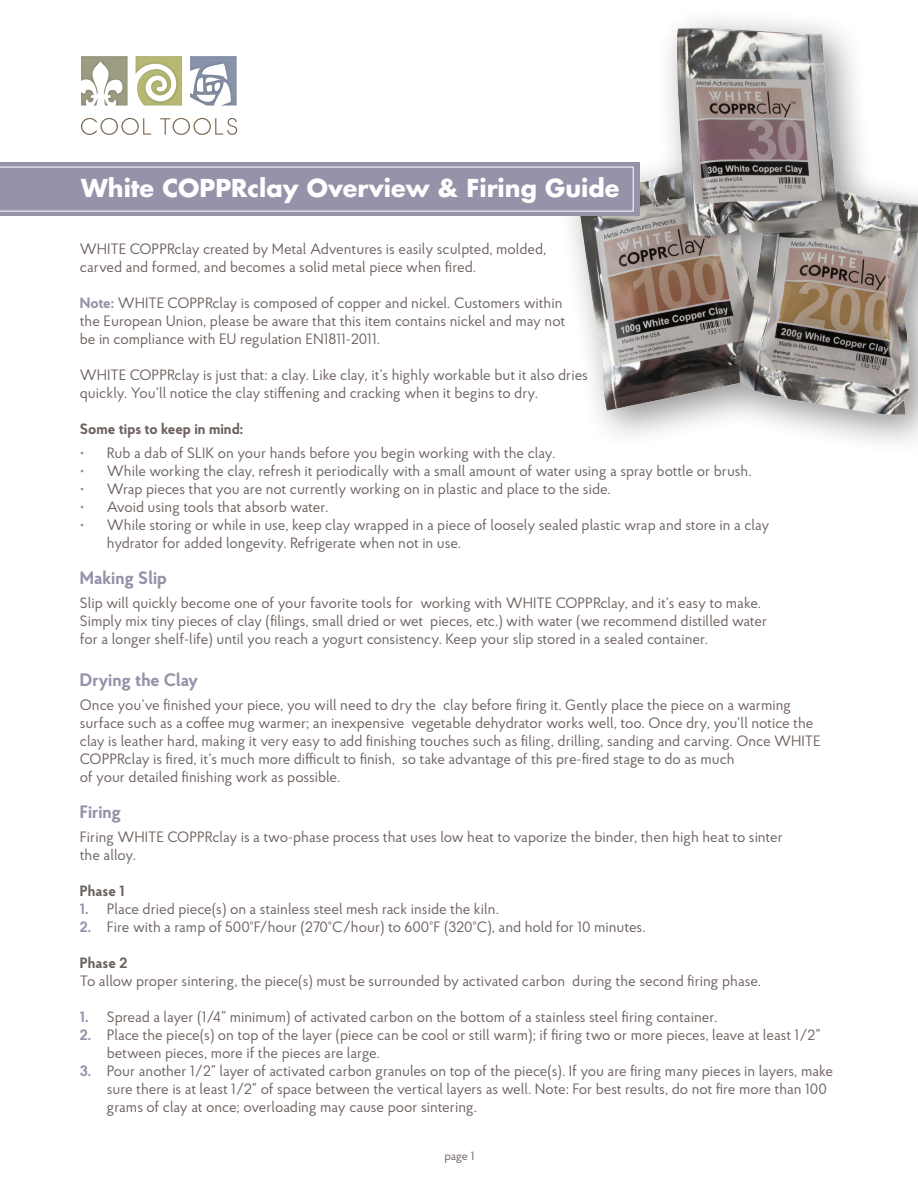
<style>
.page{position:relative;width:918px;height:1188px;background:#fff}
.page>*{position:absolute;margin:0;border:0;box-sizing:border-box;transform-origin:0 0}
.t1{font:700 24px "Futura";color:#fff}
.t2{font:700 18px "Proba Pro";color:#9891aa}
.t3{font:15px/18px "Proba Pro";color:#6e625f}
.t4{font:700 15px "Proba Pro";color:#6e625f}
.t5{font:12px "Proba Pro";color:#6e625f}
.s1{font-weight:700;color:#9891aa}
.s2{font-size:18px;color:#8592a7}
</style>
<div class="page">
<img style="left:571px;top:20px;width:347px;height:421px">
<div style="left:0;top:162px;width:639px;height:54px;background:#9891aa"></div>
<svg style="left:0;top:167px;width:634px;height:45px"></svg>
<svg style="left:136px;top:56px;width:46px;height:50px"></svg>
<svg style="left:190px;top:56px;width:47px;height:50px"></svg>
<svg style="left:81px;top:56px;width:47px;height:50px"></svg>
<svg style="left:81px;top:118px;width:70px;height:17px"></svg>
<svg style="left:160px;top:118px;width:77px;height:17px"></svg>
<p class="t1" style="left:81px;top:171px;width:540px">White COPPRclay Overview &amp; Firing Guide</p>
<p class="t3" style="left:80px;top:240px;width:468px">WHITE COPPRclay created by Metal Adventures is easily sculpted, molded,</p>
<p class="t3" style="left:80px;top:258px;width:398px">carved and formed, and becomes a solid metal piece when fired.</p>
<p class="t3" style="left:80px;top:294px;width:484px"><span class="s1">Note:</span> WHITE COPPRclay is composed of copper and nickel. Customers within</p>
<p class="t3" style="left:80px;top:312px;width:487px">the European Union, please be aware that this item contains nickel and may not</p>
<p class="t3" style="left:80px;top:330px;width:302px">be in compliance with EU regulation EN1811-2011.</p>
<p class="t3" style="left:80px;top:366px;width:510px">WHITE COPPRclay is just that: a clay. Like clay, it’s highly workable but it also dries</p>
<p class="t3" style="left:80px;top:384px;width:460px">quickly. You’ll notice the clay stiffening and cracking when it begins to dry.</p>
<p class="t4" style="left:80px;top:419px;width:165px">Some tips to keep in mind:</p>
<p class="t3" style="left:80px;top:444px;width:477px"><span class="s2">•</span> Rub a dab of SLIK on your hands before you begin working with the clay.</p>
<p class="t3" style="left:80px;top:462px;width:673px"><span class="s2">•</span> While working the clay, refresh it periodically with a small amount of water using a spray bottle or brush.</p>
<p class="t3" style="left:80px;top:480px;width:532px"><span class="s2">•</span> Wrap pieces that you are not currently working on in plastic and place to the side.</p>
<p class="t3" style="left:80px;top:498px;width:250px"><span class="s2">•</span> Avoid using tools that absorb water.</p>
<p class="t3" style="left:80px;top:516px;width:691px"><span class="s2">•</span> While storing or while in use, keep clay wrapped in a piece of loosely sealed plastic wrap and store in a clay</p>
<p class="t3" style="left:107px;top:534px;width:356px">hydrator for added longevity. Refrigerate when not in use.</p>
<p class="t2" style="left:80px;top:566px;width:89px">Making Slip</p>
<p class="t3" style="left:80px;top:594px;width:683px">Slip will quickly become one of your favorite tools for working with WHITE COPPRclay, and it’s easy to make.</p>
<p class="t3" style="left:80px;top:612px;width:689px">Simply mix tiny pieces of clay (filings, small dried or wet pieces, etc.) with water (we recommend distilled water</p>
<p class="t3" style="left:80px;top:630px;width:630px">for a longer shelf-life) until you reach a yogurt consistency. Keep your slip stored in a sealed container.</p>
<p class="t2" style="left:80px;top:668px;width:120px">Drying the Clay</p>
<p class="t3" style="left:80px;top:696px;width:742px">Once you’ve finished your piece, you will need to dry the clay before firing it. Gently place the piece on a warming surface such as a coffee mug warmer; an inexpensive vegetable dehydrator works well, too. Once dry, you’ll notice the clay is leather hard, making it very easy to add finishing touches such as filing, drilling, sanding and carving. Once WHITE COPPRclay is fired, it’s much more difficult to finish, so take advantage of this pre-fired stage to do as much</p>
<p class="t3" style="left:80px;top:768px;width:262px">of your detailed finishing work as possible.</p>
<p class="t2" style="left:80px;top:800px;width:43px">Firing</p>
<p class="t3" style="left:80px;top:828px;width:705px">Firing WHITE COPPRclay is a two-phase process that uses low heat to vaporize the binder, then high heat to sinter</p>
<p class="t3" style="left:80px;top:846px;width:58px">the alloy.</p>
<p class="t4" style="left:80px;top:881px;width:46px">Phase 1</p>
<p class="t3" style="left:80px;top:900px;width:421px"><span class="s1">1.</span> Place dried piece(s) on a stainless steel mesh rack inside the kiln.</p>
<p class="t3" style="left:80px;top:918px;width:567px"><span class="s1">2.</span> Fire with a ramp of 500°F/hour (270°C/hour) to 600°F (320°C), and hold for 10 minutes.</p>
<p class="t4" style="left:80px;top:953px;width:49px">Phase 2</p>
<p class="t3" style="left:80px;top:972px;width:683px">To allow proper sintering, the piece(s) must be surrounded by activated carbon during the second firing phase.</p>
<p class="t3" style="left:80px;top:1008px;width:639px"><span class="s1">1.</span> Spread a layer (1/4” minimum) of activated carbon on the bottom of a stainless steel firing container.</p>
<p class="t3" style="left:107px;top:1026px;width:715px;text-indent:-27px"><span class="s1">2.</span> Place the piece(s) on top of the layer (piece can be cool or still warm); if firing two or more pieces, leave at least 1/2” between pieces, more if the pieces are large.</p>
<p class="t3" style="left:107px;top:1062px;width:728px;text-indent:-27px"><span class="s1">3.</span> Pour another 1/2” layer of activated carbon granules on top of the piece(s). If you are firing many pieces in layers, make sure there is at least 1/2” of space between the vertical layers as well. Note: For best results, do not fire more than 100 grams of clay at once; overloading may cause poor sintering.</p>
<p class="t5" style="left:444px;top:1148px;width:32px">page 1</p>
</div>
